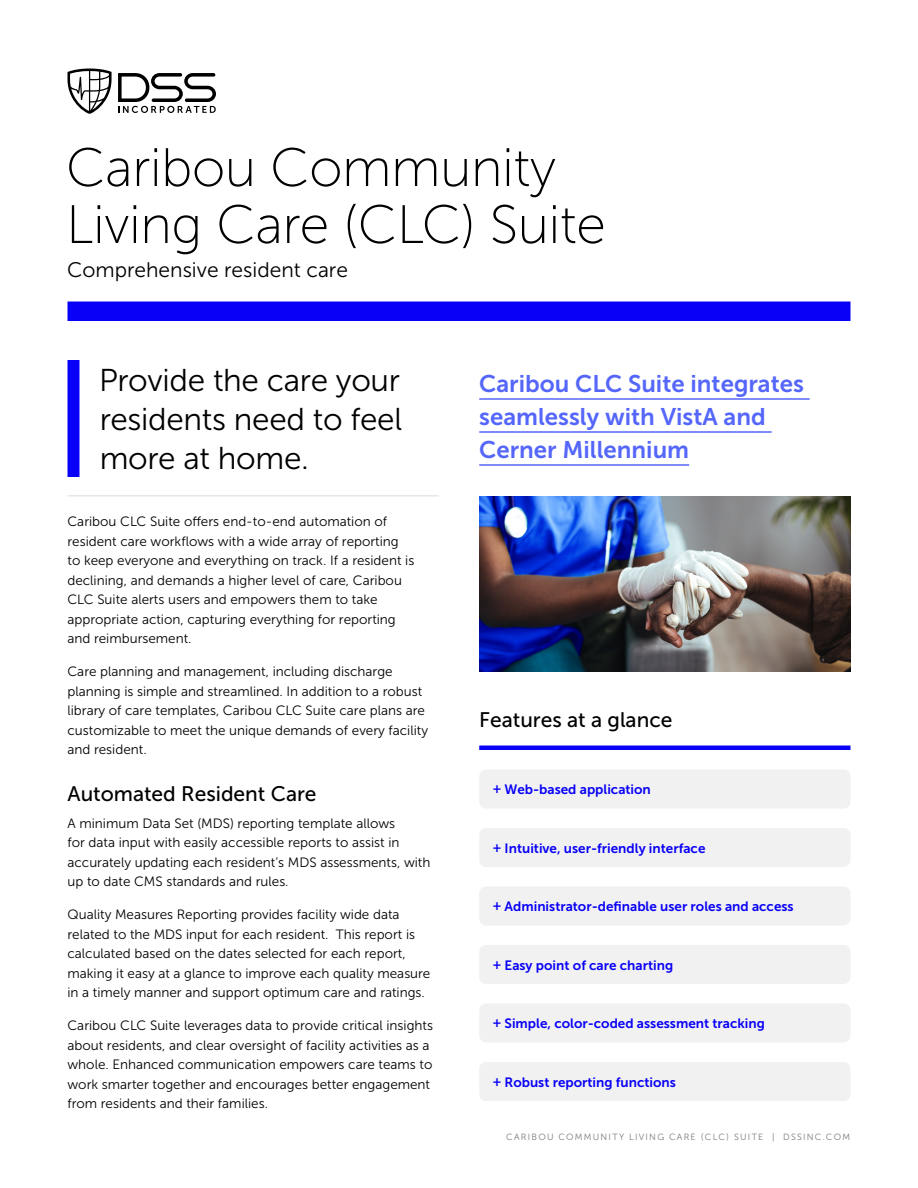
<style>
.page{position:relative;width:918px;height:1188px;background:#fff}
.page>*{position:absolute;margin:0;border:0;box-sizing:border-box;transform-origin:0 0}
._03_-_Heading_1{font:54px/57px "Museo Sans 100";letter-spacing:-.01em;color:#000}
._04_-_Heading_2{font:31.5px/39px "Museo Sans 300";letter-spacing:-.01em;color:#000;text-align:justify}
._15_-_Callout{font:24px/33px "Museo Sans 700";color:#5566fa}
._05_-_Heading_3{font:21px "Museo Sans 500";color:#000}
._05_-_Heading_3-2{font:21px "Museo Sans 300";color:#000}
._01_-_Body_Text{font:13.5px/19.5px "Museo Sans 300";color:#000}
._01_-_Body_Text-2{font:13.5px "Museo Sans 700";color:#0800f7}
.t1{font:9px "Museo Sans 300";letter-spacing:.14em;color:#797979}
</style>
<div class="page">
<div style="left:68px;top:302px;width:782px;height:19px;background:#0800f7"></div>
<svg style="left:68px;top:69px;width:44px;height:45px"></svg>
<svg style="left:118px;top:73px;width:98px;height:40px"></svg>
<div style="left:68px;top:360px;width:12px;height:117px;background:#0800f7"></div>
<hr style="left:68px;top:495px;width:371px;height:1px;background:#e7e7e7">
<hr style="left:479px;top:398px;width:331px;height:2px;background:#5566fa">
<hr style="left:479px;top:431px;width:293px;height:2px;background:#5566fa">
<hr style="left:479px;top:464px;width:210px;height:2px;background:#5566fa">
<img style="left:479px;top:496px;width:371px;height:176px">
<div style="left:479px;top:770px;width:371px;height:38px;background:#f1f1f1;border-radius:7px"></div>
<div style="left:479px;top:828px;width:371px;height:39px;background:#f1f1f1;border-radius:7px"></div>
<div style="left:479px;top:886px;width:371px;height:40px;background:#f1f1f1;border-radius:7px"></div>
<div style="left:479px;top:945px;width:371px;height:39px;background:#f1f1f1;border-radius:7px"></div>
<div style="left:479px;top:1004px;width:371px;height:38px;background:#f1f1f1;border-radius:7px"></div>
<div style="left:479px;top:1062px;width:371px;height:39px;background:#f1f1f1;border-radius:7px"></div>
<hr style="left:479px;top:746px;width:371px;height:4px;background:#0800f7">
<p class="_03_-_Heading_1" style="left:66px;top:140px;width:542px">Caribou Community<br>Living Care (CLC) Suite</p>
<p class="_05_-_Heading_3-2" style="left:67px;top:258px;width:282px">Comprehensive resident care</p>
<p class="_04_-_Heading_2" style="left:99px;top:361px;width:305px">Provide the care your residents need to feel more at home.</p>
<p class="_15_-_Callout" style="left:479px;top:367px;width:326px">Caribou CLC Suite integrates seamlessly with VistA and<br>Cerner Millennium</p>
<p class="_01_-_Body_Text" style="left:68px;top:512px;width:348px">Caribou CLC Suite offers end-to-end automation of resident care workflows with a wide array of reporting to keep everyone and everything on track. If a resident is declining, and demands a higher level of care, Caribou CLC Suite alerts users and empowers them to take appropriate action, capturing everything for reporting and reimbursement.</p>
<p class="_01_-_Body_Text" style="left:68px;top:662px;width:362px">Care planning and management, including discharge planning is simple and streamlined. In addition to a robust library of care templates, Caribou CLC Suite care plans are customizable to meet the unique demands of every facility and resident.</p>
<p class="_05_-_Heading_3" style="left:68px;top:783px;width:251px">Automated Resident Care</p>
<p class="_01_-_Body_Text" style="left:68px;top:813px;width:364px">A minimum Data Set (MDS) reporting template allows<br>for data input with easily accessible reports to assist in accurately updating each resident’s MDS assessments, with up to date CMS standards and rules.</p>
<p class="_01_-_Body_Text" style="left:68px;top:905px;width:364px">Quality Measures Reporting provides facility wide data related to the MDS input for each resident. This report is calculated based on the dates selected for each report, making it easy at a glance to improve each quality measure in a timely manner and support optimum care and ratings.</p>
<p class="_01_-_Body_Text" style="left:68px;top:1016px;width:367px">Caribou CLC Suite leverages data to provide critical insights about residents, and clear oversight of facility activities as a whole. Enhanced communication empowers care teams to work smarter together and encourages better engagement from residents and their families.</p>
<p class="_05_-_Heading_3" style="left:479px;top:708px;width:195px">Features at a glance</p>
<p class="_01_-_Body_Text-2" style="left:493px;top:782px;width:160px">+ Web-based application</p>
<p class="_01_-_Body_Text-2" style="left:493px;top:840px;width:214px">+ Intuitive, user-friendly interface</p>
<p class="_01_-_Body_Text-2" style="left:493px;top:899px;width:302px">+ Administrator-definable user roles and access</p>
<p class="_01_-_Body_Text-2" style="left:493px;top:957px;width:182px">+ Easy point of care charting</p>
<p class="_01_-_Body_Text-2" style="left:493px;top:1016px;width:274px">+ Simple, color-coded assessment tracking</p>
<p class="_01_-_Body_Text-2" style="left:493px;top:1074px;width:185px">+ Robust reporting functions</p>
<p class="t1" style="left:506px;top:1132px;width:345px">CARIBOU COMMUNITY LIVING CARE (CLC) SUITE | DSSINC.COM</p>
</div>
